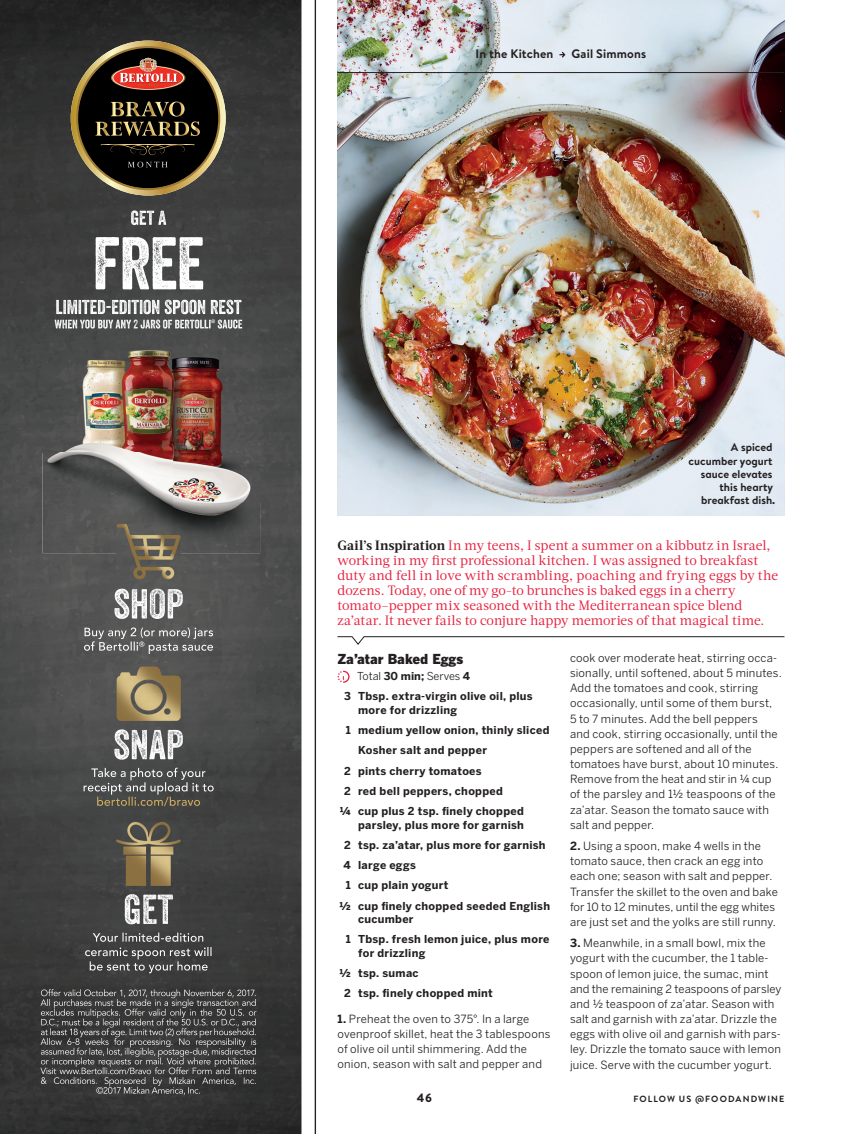
<style>
.page{position:relative;width:864px;height:1134px;background:#fff}
.page>*{position:absolute;margin:0;border:0;box-sizing:border-box;transform-origin:0 0}
.t1{font:900 13.65px "Benton Gothic";letter-spacing:-.005em;color:#231f20}
.t2{font:13.5px/15px "Acta";letter-spacing:.005em;color:#e71f3d}
.t3{font:700 12.3px "Brandon Text";letter-spacing:.015em;color:#231f20}
.t4{font:900 12px "Brandon Text";color:#231f20}
.t5{font:11.25px/15.1px "Benton Sans FB";letter-spacing:.015em;color:#231f20}
.t6{font:700 11.25px/13.4px "Brandon Text";color:#231f20;text-align:right}
.t7{font:700 10.8px/19.8px "Benton Sans FB";letter-spacing:.025em;color:#231f20}
.t8{font:700 9px "Brandon Text";letter-spacing:.12em;color:#231f20}
.s1{font-weight:700;color:#231f20}
.s2{font-weight:400}
.s3{font-weight:700}
</style>
<div class="page">
<img style="left:338px;top:0;width:446px;height:516px">
<hr style="left:338px;top:72px;width:446px;height:1px;background:#231f20">
<svg style="left:337px;top:670px;width:13px;height:13px"></svg>
<svg style="left:337px;top:636px;width:448px;height:9px"></svg>
<svg style="left:559px;top:52px;width:6px;height:6px"></svg>
<hr style="left:315px;top:0;width:1px;height:1134px;background:#231f20">
<img style="left:0;top:0;width:302px;height:1134px">
<img style="left:42px;top:351px;width:218px;height:202px">
<img style="left:116px;top:821px;width:65px;height:64px">
<svg style="left:71px;top:41px;width:155px;height:155px;background:#433628"></svg>
<img style="left:116px;top:666px;width:65px;height:54px">
<img style="left:117px;top:524px;width:63px;height:56px">
<svg style="left:40px;top:989px;width:217px;height:106px;background:#515151"></svg>
<svg style="left:85px;top:933px;width:127px;height:40px;background:#5b5b5b"></svg>
<svg style="left:125px;top:894px;width:48px;height:30px"></svg>
<svg style="left:96px;top:237px;width:107px;height:53px"></svg>
<svg style="left:131px;top:210px;width:35px;height:15px"></svg>
<svg style="left:55px;top:300px;width:187px;height:29px;background:#8f8f8f"></svg>
<svg style="left:84px;top:768px;width:130px;height:38px;background:#61605c"></svg>
<svg style="left:114px;top:729px;width:69px;height:31px"></svg>
<svg style="left:84px;top:627px;width:129px;height:27px;background:#717271"></svg>
<svg style="left:115px;top:589px;width:68px;height:30px"></svg>
<p class="t3" style="left:476px;top:45px;width:79px">In the Kitchen</p>
<p class="t3" style="left:571px;top:45px;width:76px">Gail Simmons</p>
<p class="t6" style="left:689px;top:440px;width:88px">A spiced cucumber yogurt sauce elevates this hearty breakfast dish.</p>
<p class="t2" style="left:337px;top:538px;width:442px"><span class="s1">Gail’s Inspiration</span> In my teens, I spent a summer on a kibbutz in Israel, working in my first professional kitchen. I was assigned to breakfast duty and fell in love with scrambling, poaching and frying eggs by the dozens. Today, one of my go-to brunches is baked eggs in a cherry tomato–pepper mix seasoned with the Mediterranean spice blend za’atar. It never fails to conjure happy memories of that magical time.</p>
<p class="t1" style="left:337px;top:651px;width:127px">Za’atar Baked Eggs</p>
<p class="t7" style="left:344px;top:667px;width:190px;text-indent:13px"><span class="s2">Total</span> 30 min; <span class="s2">Serves</span> 4<br>3 Tbsp. extra-virgin olive oil, plus</p>
<p class="t7" style="left:358px;top:700px;width:101px">more for drizzling</p>
<p class="t7" style="left:346px;top:720px;width:205px">1 medium yellow onion, thinly sliced</p>
<p class="t7" style="left:358px;top:740px;width:130px">Kosher salt and pepper</p>
<p class="t7" style="left:344px;top:761px;width:139px">2 pints cherry tomatoes</p>
<p class="t7" style="left:344px;top:781px;width:160px">2 red bell peppers, chopped</p>
<p class="t7" style="left:339px;top:801px;width:186px">¼ cup plus 2 tsp. finely chopped</p>
<p class="t7" style="left:358px;top:815px;width:167px">parsley, plus more for garnish</p>
<p class="t7" style="left:344px;top:835px;width:203px">2 tsp. za’atar, plus more for garnish</p>
<p class="t7" style="left:344px;top:855px;width:74px">4 large eggs</p>
<p class="t7" style="left:346px;top:875px;width:104px">1 cup plain yogurt</p>
<p class="t7" style="left:339px;top:896px;width:213px">½ cup finely chopped seeded English</p>
<p class="t7" style="left:346px;top:909px;width:205px;line-height:20.2px;text-indent:12px">cucumber<br>1 Tbsp. fresh lemon juice, plus more</p>
<p class="t7" style="left:358px;top:943px;width:69px">for drizzling</p>
<p class="t7" style="left:339px;top:963px;width:81px">½ tsp. sumac</p>
<p class="t7" style="left:344px;top:983px;width:150px">2 tsp. finely chopped mint</p>
<p class="t5" style="left:337px;top:1011px;width:214px"><span class="s3">1.</span> Preheat the oven to 375°. In a large ovenproof skillet, heat the 3 tablespoons of olive oil until shimmering. Add the onion, season with salt and pepper and</p>
<p class="t4" style="left:417px;top:1089px;width:17px">46</p>
<p class="t5" style="left:570px;top:650px;width:213px">cook over moderate heat, stirring occa&shy;sionally, until softened, about 5 minutes.<br>Add the tomatoes and cook, stirring occasionally, until some of them burst,<br>5 to 7 minutes. Add the bell peppers<br>and cook, stirring occasionally, until the peppers are softened and all of the tomatoes have burst, about 10 minutes.<br>Remove from the heat and stir in ¼ cup of the parsley and 1½ teaspoons of the za’atar. Season the tomato sauce with salt and pepper.</p>
<p class="t5" style="left:570px;top:838px;width:209px"><span class="s3">2.</span> Using a spoon, make 4 wells in the tomato sauce, then crack an egg into each one; season with salt and pepper.<br>Transfer the skillet to the oven and bake for 10 to 12 minutes, until the egg whites are just set and the yolks are still runny.</p>
<p class="t5" style="left:570px;top:935px;width:213px"><span class="s3">3.</span> Meanwhile, in a small bowl, mix the yogurt with the cucumber, the 1 table&shy;spoon of lemon juice, the sumac, mint and the remaining 2 teaspoons of parsley and ½ teaspoon of za’atar. Season with salt and garnish with za’atar. Drizzle the eggs with olive oil and garnish with pars&shy;ley. Drizzle the tomato sauce with lemon juice. Serve with the cucumber yogurt.</p>
<p class="t8" style="left:633px;top:1093px;width:152px">FOLLOW US @FOODANDWINE</p>
</div>
